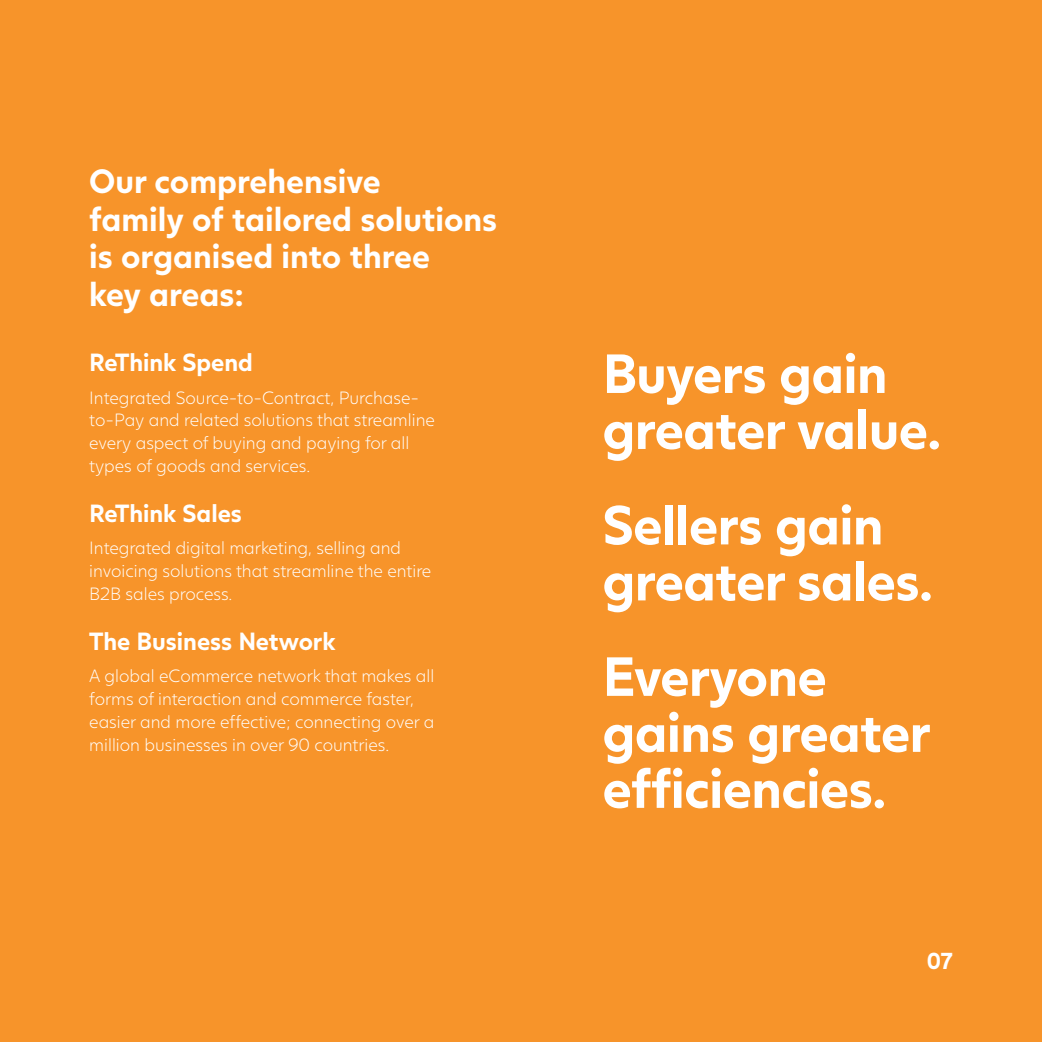
<style>
.page{position:relative;width:1042px;height:1042px;background:#f7942a}
.page>*{position:absolute;margin:0;border:0;box-sizing:border-box;transform-origin:0 0}
.t1{font:700 54.25px/56px "Juli Sans";letter-spacing:-.01em;color:#fff}
.t2{font:700 33.25px/37.6px "Juli Sans";color:#fff}
.t3{font:700 24.5px "Juli Sans";color:#fff}
.t4{font:700 22.75px "Juli Sans";color:#fff}
.t5{font:300 17.5px/22.8px "Juli Sans";color:#fff}
</style>
<div class="page">
<h2 class="t2" style="left:89px;top:158px;width:409px">Our comprehensive<br>family of tailored solutions is organised into three<br>key areas:</h2>
<h3 class="t3" style="left:89px;top:342px;width:165px">ReThink Spend</h3>
<p class="t5" style="left:89px;top:385px;width:347px">Integrated Source-to-Contract, Purchase&shy;to-Pay and related solutions that streamline every aspect of buying and paying for all types of goods and services.</p>
<h3 class="t3" style="left:89px;top:493px;width:154px">ReThink Sales</h3>
<p class="t5" style="left:89px;top:535px;width:343px">Integrated digital marketing, selling and invoicing solutions that streamline the entire<br>B2B sales process.</p>
<h3 class="t3" style="left:89px;top:620px;width:248px">The Business Network</h3>
<p class="t5" style="left:89px;top:663px;width:347px">A global eCommerce network that makes all forms of interaction and commerce faster, easier and more effective; connecting over a million businesses in over 90 countries.</p>
<h1 class="t1" style="left:602px;top:339px;width:340px">Buyers gain greater value.</h1>
<h1 class="t1" style="left:602px;top:491px;width:332px">Sellers gain greater sales.</h1>
<h1 class="t1" style="left:602px;top:642px;width:330px">Everyone gains greater efficiencies.</h1>
<h3 class="t4" style="left:926px;top:942px;width:27px">07</h3>
</div>
